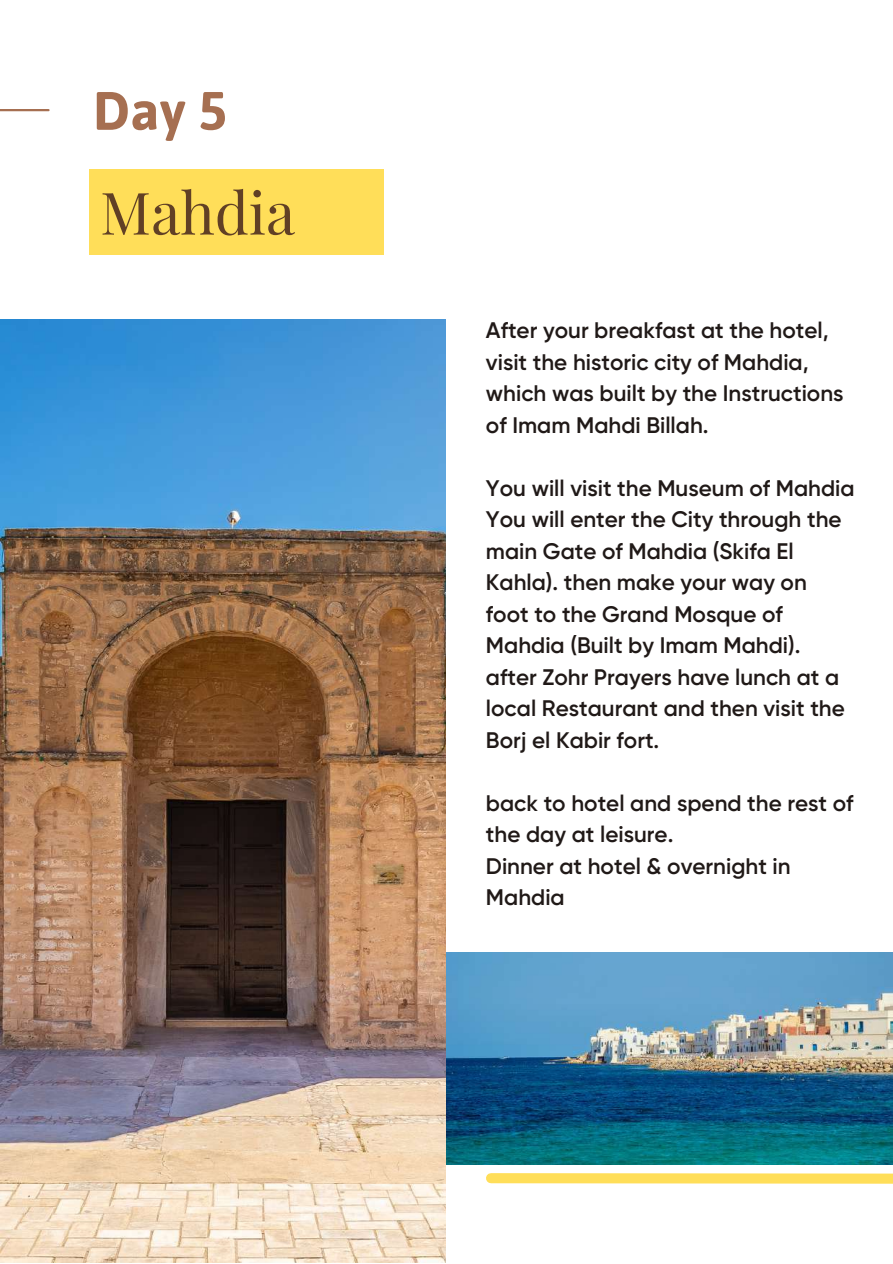
<style>
.page{position:relative;width:893px;height:1264px;background:#fff}
.page>*{position:absolute;margin:0;border:0;box-sizing:border-box;transform-origin:0 0}
.t1{font:58.5px "Playfair Display";color:#614025}
.t2{font:700 54px "Asap";color:#a66f51}
.t3{font:600 22.5px/31.5px "Gilroy";color:#201917}
</style>
<div class="page">
<div style="left:89px;top:169px;width:295px;height:85px;background:#ffde59"></div>
<img style="left:0;top:319px;width:446px;height:943px">
<hr style="left:0;top:109px;width:49px;height:2px;background:#a66f51">
<svg style="left:486px;top:1173px;width:406px;height:11px;background:#ffe066"></svg>
<img style="left:446px;top:953px;width:446px;height:211px">
<h2 class="t2" style="left:93px;top:79px;width:136px">Day 5</h2>
<h1 class="t1" style="left:100px;top:171px;width:196px">Mahdia</h1>
<p class="t3" style="left:486px;top:316px;width:359px">After your breakfast at the hotel, visit the historic city of Mahdia, which was built by the Instructions of Imam Mahdi Billah.</p>
<p class="t3" style="left:486px;top:474px;width:370px">You will visit the Museum of Mahdia<br>You will enter the City through the main Gate of Mahdia (Skifa El<br>Kahla). then make your way on foot to the Grand Mosque of<br>Mahdia (Built by Imam Mahdi). after Zohr Prayers have lunch at a local Restaurant and then visit the<br>Borj el Kabir fort.</p>
<p class="t3" style="left:486px;top:788px;width:369px">back to hotel and spend the rest of the day at leisure.<br>Dinner at hotel &amp; overnight in<br>Mahdia</p>
</div>
